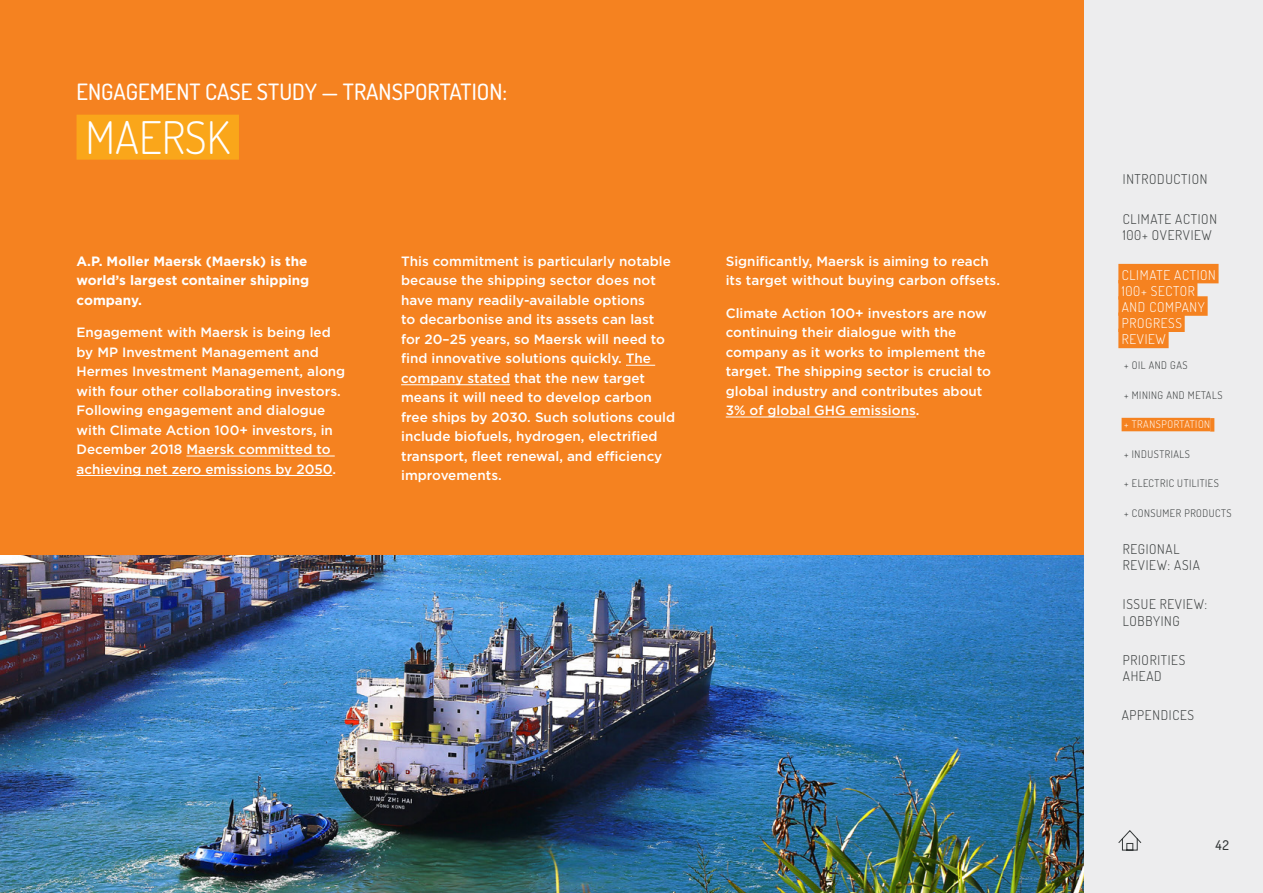
<style>
.page{position:relative;width:1263px;height:893px;background:#fff}
.page>*{position:absolute;margin:0;border:0;box-sizing:border-box;transform-origin:0 0}
.H1_Small{font:300 45px "Dosis";color:#fff}
.H1_Small-2{font:500 22.5px "Dosis";color:#fff}
.Body_White{font:500 13.5px/19.5px "Gotham";color:#fff}
.t1{font:300 13.5px/16.2px "Dosis";letter-spacing:.05em;color:#343838}
.Intro_Body_White{font:700 13.5px/19.5px "Gotham";color:#fff}
.t2{font:300 13.5px/16.2px "Dosis";letter-spacing:.05em;color:#fff}
.t3{font:500 13.5px "Dosis";color:#343838}
.t4{font:300 10.5px "Dosis";letter-spacing:.05em;color:#343838}
.t5{font:300 10.5px "Dosis";letter-spacing:.05em;color:#fff}
</style>
<div class="page">
<div style="left:0;top:0;width:1084px;height:893px;background:#f58220"></div>
<hr style="left:186px;top:456px;width:149px;height:1px;background:#fff">
<hr style="left:77px;top:475px;width:255px;height:1px;background:#fff">
<svg style="left:626px;top:365px;width:29px;height:1px"></svg>
<hr style="left:401px;top:384px;width:109px;height:1px;background:#fff">
<hr style="left:726px;top:417px;width:190px;height:1px;background:#fff">
<img style="left:0;top:555px;width:1084px;height:338px">
<div style="left:77px;top:115px;width:162px;height:45px;background:#faa61a"></div>
<div style="left:1084px;top:0;width:179px;height:893px;background:#ededee"></div>
<svg style="left:1118px;top:830px;width:24px;height:21px"></svg>
<div style="left:1118px;top:264px;width:100px;height:19px;background:#f58220"></div>
<div style="left:1118px;top:280px;width:79px;height:20px;background:#f58220"></div>
<div style="left:1118px;top:296px;width:90px;height:20px;background:#f58220"></div>
<div style="left:1118px;top:312px;width:67px;height:20px;background:#f58220"></div>
<div style="left:1118px;top:329px;width:50px;height:19px;background:#f58220"></div>
<div style="left:1121px;top:418px;width:89px;height:13px;background:#f58220"></div>
<svg style="left:1210px;top:418px;width:4px;height:14px"></svg>
<p class="H1_Small-2" style="left:77px;top:77px;width:432px">ENGAGEMENT CASE STUDY — TRANSPORTATION:</p>
<p class="H1_Small" style="left:86px;top:108px;width:146px">MAERSK</p>
<p class="Intro_Body_White" style="left:77px;top:251px;width:234px">A.P. Moller Maersk (Maersk) is the world’s largest container shipping company.</p>
<p class="Body_White" style="left:77px;top:322px;width:270px">Engagement with Maersk is being led by MP Investment Management and Hermes Investment Management, along with four other collaborating investors.<br>Following engagement and dialogue with Climate Action 100+ investors, in December 2018 Maersk committed to achieving net zero emissions by 2050.</p>
<p class="Body_White" style="left:401px;top:251px;width:275px">This commitment is particularly notable because the shipping sector does not have many readily‑available options<br>to decarbonise and its assets can last for 20–25 years, so Maersk will need to find innovative solutions quickly. The company stated that the new target means it will need to develop carbon free ships by 2030. Such solutions could include biofuels, hydrogen, electrified transport, fleet renewal, and efficiency improvements.</p>
<p class="Body_White" style="left:726px;top:251px;width:276px">Significantly, Maersk is aiming to reach its target without buying carbon offsets.</p>
<p class="Body_White" style="left:726px;top:303px;width:267px">Climate Action 100+ investors are now continuing their dialogue with the company as it works to implement the target. The shipping sector is crucial to global industry and contributes about 3% of global GHG emissions.</p>
<p class="t1" style="left:1123px;top:171px;width:86px">INTRODUCTION</p>
<p class="t1" style="left:1123px;top:210px;width:96px">CLIMATE ACTION<br>100+ OVERVIEW</p>
<p class="t2" style="left:1122px;top:266px;width:96px">CLIMATE ACTION<br>100+ SECTOR<br>AND COMPANY<br>PROGRESS<br>REVIEW</p>
<p class="t4" style="left:1124px;top:358px;width:65px">+ OIL AND GAS</p>
<p class="t4" style="left:1124px;top:388px;width:100px">+ MINING AND METALS</p>
<p class="t5" style="left:1124px;top:418px;width:87px">+ TRANSPORTATION</p>
<p class="t4" style="left:1124px;top:447px;width:67px">+ INDUSTRIALS</p>
<p class="t4" style="left:1124px;top:477px;width:96px">+ ELECTRIC UTILITIES</p>
<p class="t4" style="left:1124px;top:506px;width:109px">+ CONSUMER PRODUCTS</p>
<p class="t1" style="left:1123px;top:541px;width:79px">REGIONAL<br>REVIEW: ASIA</p>
<p class="t1" style="left:1123px;top:596px;width:86px">ISSUE REVIEW:<br>LOBBYING</p>
<p class="t1" style="left:1123px;top:651px;width:64px">PRIORITIES<br>AHEAD</p>
<p class="t1" style="left:1122px;top:706px;width:74px">APPENDICES</p>
<p class="t3" style="left:1215px;top:837px;width:15px">42</p>
</div>
